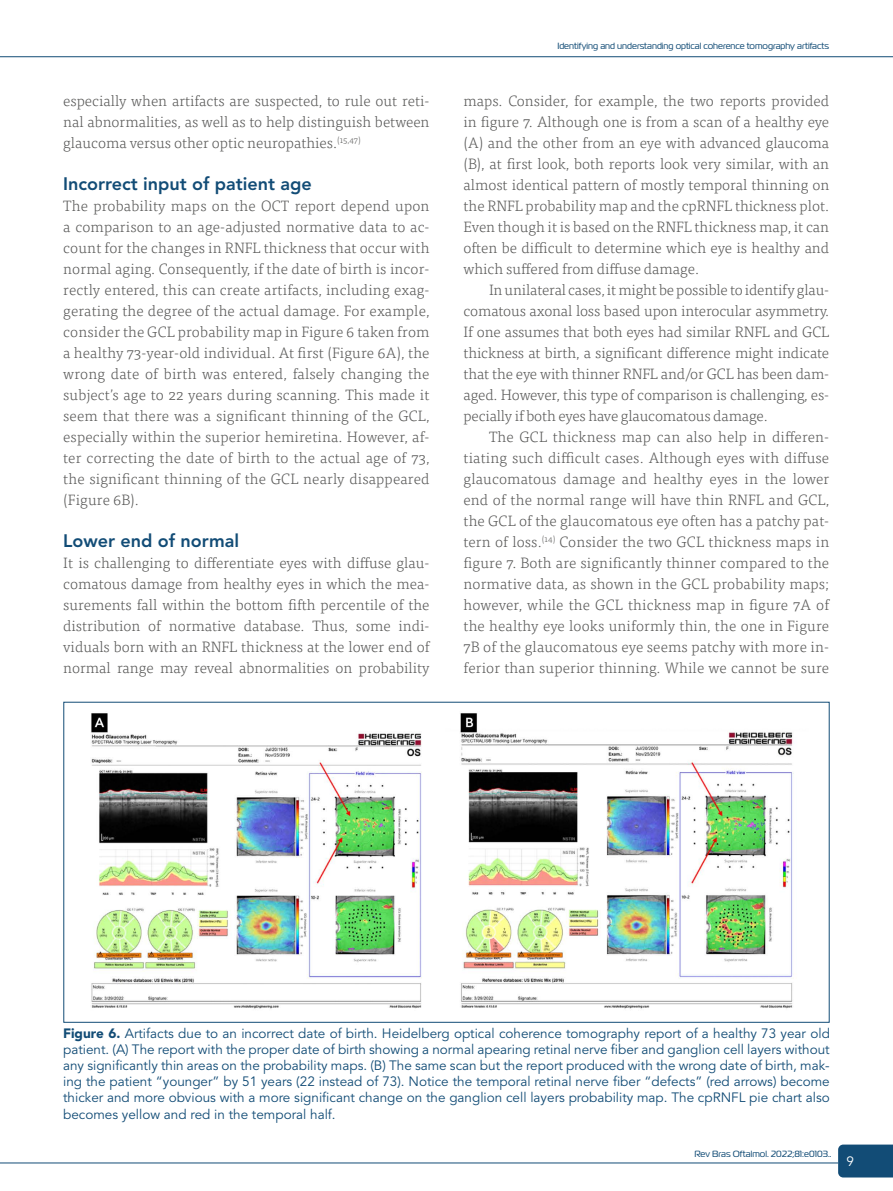
<style>
.page{position:relative;width:893px;height:1191px;background:#fff}
.page>*{position:absolute;margin:0;border:0;box-sizing:border-box;transform-origin:0 0}
.t1{font:800 18px "Avenir LT Std";color:#124c76}
.t2{font:300 15px/21px "Tisa Pro";color:#575756;text-align:justify}
.t3{font:13.5px/16.2px "Avenir LT Std";color:#124c76;text-align:justify}
.t4{font:13.5px "Avenir LT Std";color:#fff}
.t5{font:9px "Magistral";color:#124c76}
.s1{font-weight:900}
</style>
<div class="page">
<div style="left:838px;top:1144px;width:55px;height:33px;background:#124c76"></div>
<hr style="left:0;top:1162px;width:838px;height:1px;background:#124c76">
<hr style="left:0;top:56px;width:893px;height:1px;background:#124c76">
<img style="left:91px;top:713px;width:703px;height:296px">
<p class="t2" style="left:63px;top:90px;width:368px">especially when artifacts are suspected, to rule out reti&shy;nal abnormalities, as well as to help distinguish between glaucoma versus other optic neuropathies.<sup>(15,47)</sup></p>
<p class="t1" style="left:63px;top:173px;width:250px">Incorrect input of patient age</p>
<p class="t2" style="left:63px;top:195px;width:368px">The probability maps on the OCT report depend upon a comparison to an age-adjusted normative data to ac&shy;count for the changes in RNFL thickness that occur with normal aging. Consequently, if the date of birth is incor&shy;rectly entered, this can create artifacts, including exag&shy;gerating the degree of the actual damage. For example, consider the GCL probability map in Figure 6 taken from a healthy 73-year-old individual. At first (Figure 6A), the wrong date of birth was entered, falsely changing the subject’s age to 22 years during scanning. This made it seem that there was a significant thinning of the GCL, especially within the superior hemiretina. However, af&shy;ter correcting the date of birth to the actual age of 73, the significant thinning of the GCL nearly disappeared (Figure 6B).</p>
<p class="t1" style="left:63px;top:530px;width:177px">Lower end of normal</p>
<p class="t2" style="left:63px;top:552px;width:368px">It is challenging to differentiate eyes with diffuse glau&shy;comatous damage from healthy eyes in which the mea&shy;surements fall within the bottom fifth percentile of the distribution of normative database. Thus, some indi&shy;viduals born with an RNFL thickness at the lower end of normal range may reveal abnormalities on probability</p>
<p class="t5" style="left:557px;top:41px;width:273px">Identifying and understanding optical coherence tomography artifacts</p>
<p class="t2" style="left:463px;top:90px;width:367px">maps. Consider, for example, the two reports provided in figure 7. Although one is from a scan of a healthy eye (A) and the other from an eye with advanced glaucoma (B), at first look, both reports look very similar, with an almost identical pattern of mostly temporal thinning on the RNFL probability map and the cpRNFL thickness plot.<br>Even though it is based on the RNFL thickness map, it can often be difficult to determine which eye is healthy and which suffered from diffuse damage.</p>
<p class="t2" style="left:463px;top:279px;width:367px;text-indent:26px">In unilateral cases, it might be possible to identify glau&shy;comatous axonal loss based upon interocular asymmetry.<br>If one assumes that both eyes had similar RNFL and GCL thickness at birth, a significant difference might indicate that the eye with thinner RNFL and/or GCL has been dam&shy;aged. However, this type of comparison is challenging, es&shy;pecially if both eyes have glaucomatous damage.</p>
<p class="t2" style="left:463px;top:426px;width:367px;text-indent:26px">The GCL thickness map can also help in differen&shy;tiating such difficult cases. Although eyes with diffuse glaucomatous damage and healthy eyes in the lower end of the normal range will have thin RNFL and GCL, the GCL of the glaucomatous eye often has a patchy pat&shy;tern of loss.<sup>(14)</sup> Consider the two GCL thickness maps in figure 7. Both are significantly thinner compared to the normative data, as shown in the GCL probability maps; however, while the GCL thickness map in figure 7A of the healthy eye looks uniformly thin, the one in Figure 7B of the glaucomatous eye seems patchy with more in&shy;ferior than superior thinning. While we cannot be sure</p>
<p class="t3" style="left:63px;top:1025px;width:768px"><span class="s1">Figure 6.</span> Artifacts due to an incorrect date of birth. Heidelberg optical coherence tomography report of a healthy 73 year old patient. (A) The report with the proper date of birth showing a normal apearing retinal nerve fiber and ganglion cell layers without any significantly thin areas on the probability maps. (B) The same scan but the report produced with the wrong date of birth, mak&shy;ing the patient “younger” by 51 years (22 instead of 73). Notice the temporal retinal nerve fiber “defects” (red arrows) become thicker and more obvious with a more significant change on the ganglion cell layers probability map. The cpRNFL pie chart also becomes yellow and red in the temporal half.</p>
<p class="t5" style="left:694px;top:1147px;width:139px">Rev Bras Oftalmol. 2022;81:e0103..</p>
<p class="t4" style="left:847px;top:1153px;width:9px">9</p>
</div>
